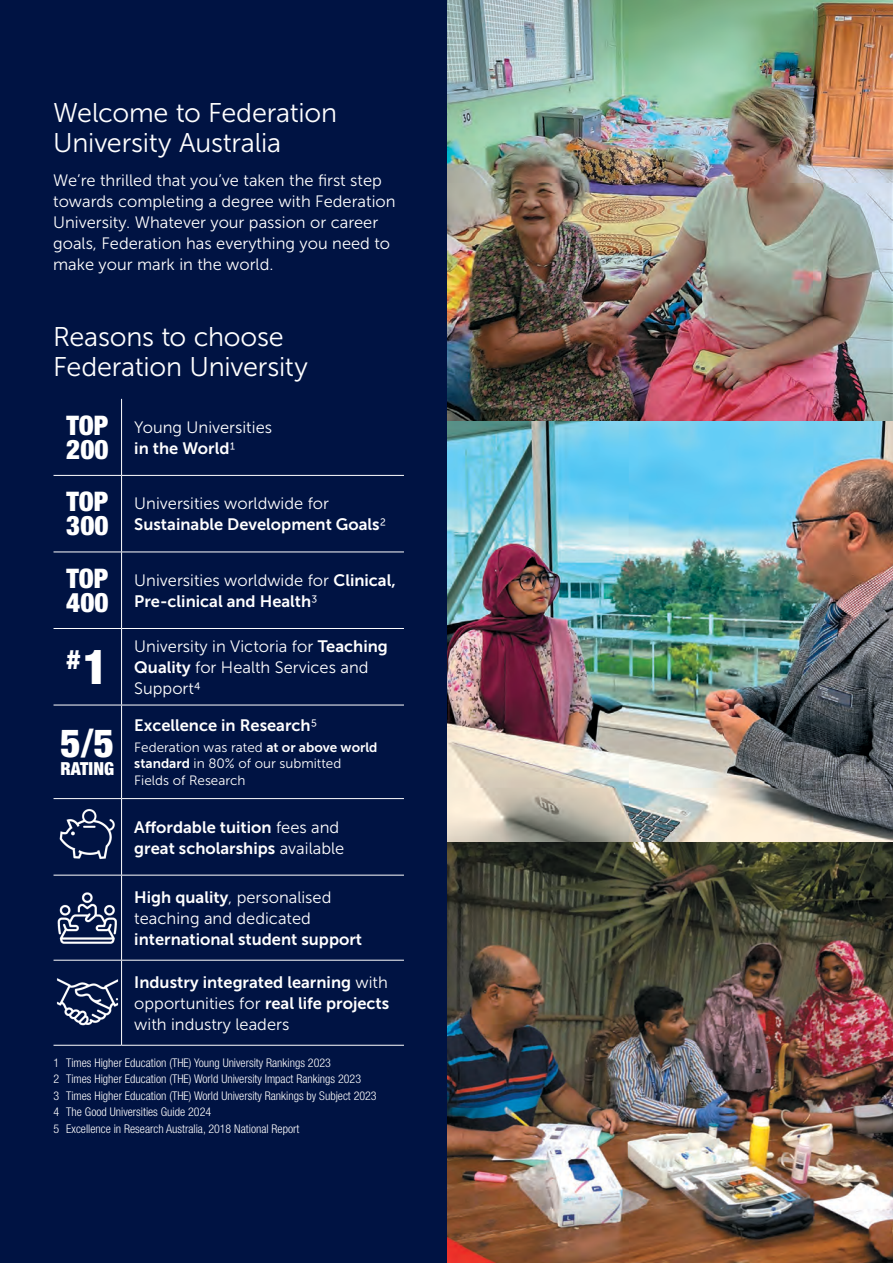
<style>
.page{position:relative;width:893px;height:1263px;background:#fff}
.page>*{position:absolute;margin:0;border:0;box-sizing:border-box;transform-origin:0 0}
.t1{font:39px "Helvetica Neue LT 97 Black Cn";color:#fff}
.t2{font:27px/30px "Museo Sans 300";letter-spacing:-.01em;color:#fff}
.t3{font:27px/24px "Helvetica Neue LT 97 Black Cn";color:#fff}
.t4{font:18px "Helvetica Neue LT 97 Black Cn";letter-spacing:.01em;color:#fff}
.t5{font:16.5px/21px "Museo Sans 300";color:#fff}
.t6{font:16.5px/21px "Museo Sans 700";color:#fff}
.t7{font:13.5px/16.5px "Museo Sans 300";color:#fff}
.t8{font:12px/16.5px "Helvetica Neue LT 47 Light Cn";color:#fff}
.s1{font-family:"Museo Sans 300"}
.s2{font-family:"Museo Sans 700"}
.s3{font-size:48px}
.s4{font-family:"Helvetica Neue LT 77 Bold Cond"}
</style>
<div class="page">
<img style="left:446px;top:0;width:447px;height:421px">
<img style="left:446px;top:842px;width:447px;height:421px">
<img style="left:446px;top:421px;width:447px;height:421px">
<div style="left:0;top:0;width:446px;height:1263px;background:#001343"></div>
<hr style="left:121px;top:399px;width:1px;height:76px;background:#fff">
<hr style="left:54px;top:475px;width:68px;height:1px;background:#fff">
<hr style="left:122px;top:475px;width:282px;height:1px;background:#fff">
<hr style="left:121px;top:476px;width:1px;height:76px;background:#fff">
<hr style="left:54px;top:552px;width:68px;height:1px;background:#fff">
<hr style="left:122px;top:552px;width:282px;height:1px;background:#fff">
<hr style="left:121px;top:552px;width:1px;height:76px;background:#fff">
<hr style="left:54px;top:628px;width:68px;height:1px;background:#fff">
<hr style="left:122px;top:628px;width:282px;height:1px;background:#fff">
<hr style="left:121px;top:629px;width:1px;height:76px;background:#fff">
<hr style="left:54px;top:705px;width:68px;height:1px;background:#fff">
<hr style="left:122px;top:705px;width:282px;height:1px;background:#fff">
<hr style="left:121px;top:705px;width:1px;height:93px;background:#fff">
<hr style="left:54px;top:798px;width:68px;height:1px;background:#fff">
<hr style="left:122px;top:798px;width:282px;height:1px;background:#fff">
<hr style="left:121px;top:799px;width:1px;height:76px;background:#fff">
<hr style="left:54px;top:875px;width:68px;height:1px;background:#fff">
<hr style="left:122px;top:875px;width:282px;height:1px;background:#fff">
<hr style="left:121px;top:875px;width:1px;height:85px;background:#fff">
<hr style="left:122px;top:960px;width:282px;height:1px;background:#fff">
<hr style="left:121px;top:960px;width:1px;height:85px;background:#fff">
<hr style="left:54px;top:1045px;width:68px;height:1px;background:#fff">
<hr style="left:122px;top:1045px;width:282px;height:1px;background:#fff">
<img style="left:54px;top:809px;width:67px;height:66px">
<img style="left:54px;top:892px;width:67px;height:134px">
<h2 class="t2" style="left:53px;top:98px;width:285px">Welcome to Federation<br>University Australia</h2>
<p class="t5" style="left:53px;top:170px;width:344px">We’re thrilled that you’ve taken the first step towards completing a degree with Federation University. Whatever your passion or career goals, Federation has everything you need to make your mark in the world.</p>
<h2 class="t2" style="left:53px;top:321px;width:256px">Reasons to choose<br>Federation University</h2>
<h2 class="t3" style="left:66px;top:413px;width:44px">TOP<br>200</h2>
<p class="t5" style="left:134px;top:417px;width:139px">Young Universities</p>
<p class="t6" style="left:134px;top:437px;width:103px">in the World<span class="s1">1</span></p>
<h2 class="t3" style="left:66px;top:489px;width:44px">TOP<br>300</h2>
<p class="t5" style="left:134px;top:493px;width:196px">Universities worldwide for</p>
<p class="t6" style="left:134px;top:514px;width:253px">Sustainable Development Goals<span class="s1">2</span></p>
<h2 class="t3" style="left:66px;top:566px;width:44px">TOP<br>400</h2>
<p class="t5" style="left:134px;top:570px;width:263px">Universities worldwide for <span class="s2">Clinical,</span></p>
<p class="t6" style="left:134px;top:591px;width:185px">Pre-clinical and Health<span class="s1">3</span></p>
<h2 class="t3" style="left:67px;top:647px;width:43px">#<span class="s3">1</span></h2>
<p class="t5" style="left:134px;top:636px;width:255px">University in Victoria for <span class="s2">Teaching<br>Quality</span> for Health Services and<br>Support4</p>
<h1 class="t1" style="left:61px;top:719px;width:55px">5<span class="s4">/</span>5</h1>
<p class="t4" style="left:60px;top:757px;width:55px">RATING</p>
<p class="t6" style="left:134px;top:715px;width:184px">Excellence in Research<span class="s1">5</span></p>
<p class="t7" style="left:134px;top:739px;width:245px">Federation was rated <span class="s2">at or above world standard</span> in 80% of our submitted<br>Fields of Research</p>
<p class="t6" style="left:134px;top:816px;width:211px">Affordable tuition <span class="s1">fees and </span>great scholarships <span class="s1">available</span></p>
<p class="t5" style="left:134px;top:887px;width:199px"><span class="s2">High quality</span>, personalised teaching and dedicated</p>
<p class="t6" style="left:134px;top:929px;width:229px">international student support</p>
<p class="t6" style="left:134px;top:972px;width:255px">Industry integrated learning <span class="s1">with</span></p>
<p class="t5" style="left:134px;top:993px;width:256px">opportunities for <span class="s2">real life projects </span>with industry leaders</p>
<p class="t8" style="left:54px;top:1054px;width:325px">1 Times Higher Education (THE) Young University Rankings 2023<br>2 Times Higher Education (THE) World University Impact Rankings 2023<br>3 Times Higher Education (THE) World University Rankings by Subject 2023<br>4 The Good Universities Guide 2024<br>5 Excellence in Research Australia, 2018 National Report</p>
</div>
